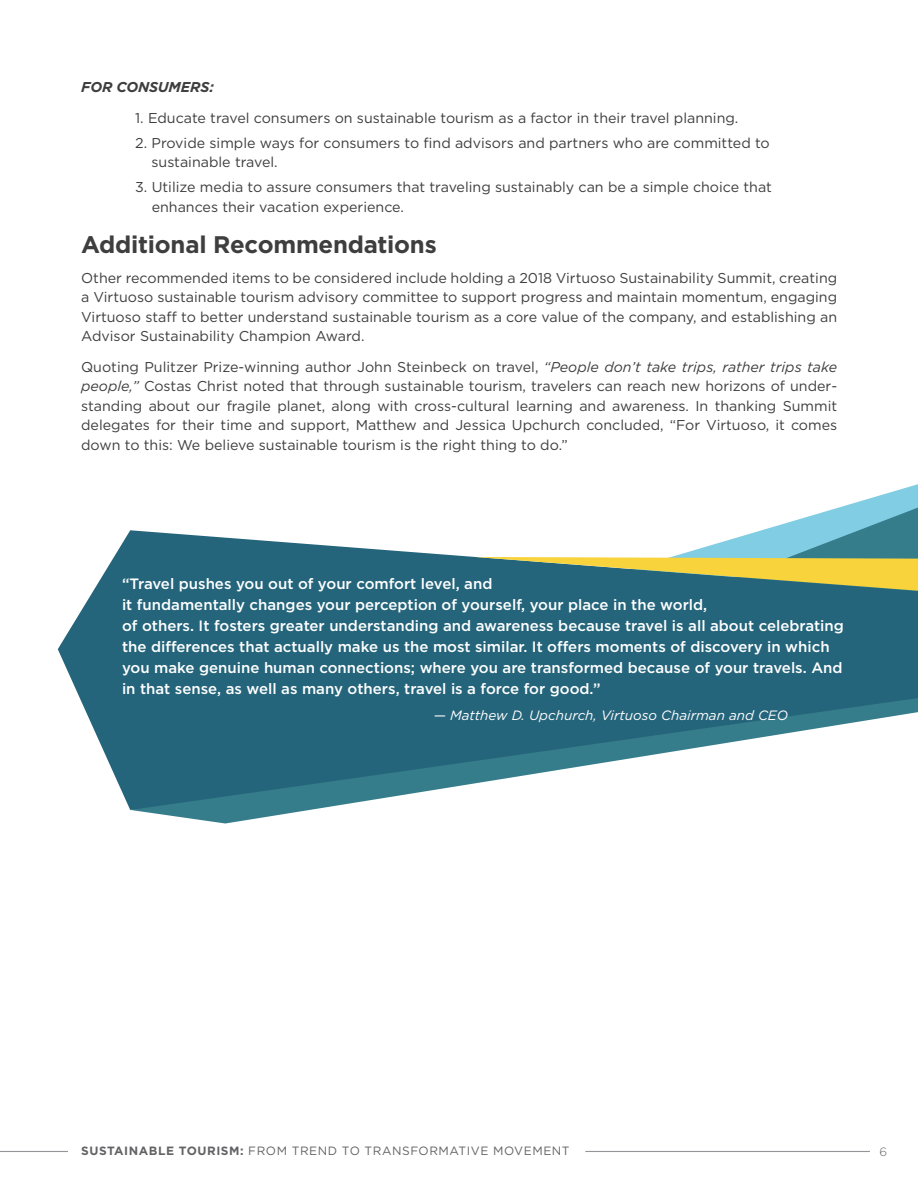
<style>
.page{position:relative;width:918px;height:1188px;background:#fff}
.page>*{position:absolute;margin:0;border:0;box-sizing:border-box;transform-origin:0 0}
.t1{font:700 24px "Gotham";letter-spacing:-.01em;color:#3e3e3f}
.t2{font:500 15px/21px "Gotham";color:#fff}
.t3{font:14.25px/19.5px "Gotham";color:#3e3e3f}
.t4{font:italic 700 14.25px "Gotham";letter-spacing:-.01em;color:#3e3e3f}
.t5{font:italic 13.5px "Gotham";color:#fff}
.t6{font:12px "Gotham";letter-spacing:.045em;color:#636366}
.t7{font:300 12px "Gotham";color:#636366}
.s1{font-style:italic}
.s2{font-weight:700}
</style>
<div class="page">
<hr style="left:0;top:1151px;width:68px;height:1px;background:#939598">
<hr style="left:585px;top:1151px;width:286px;height:1px;background:#939598">
<svg style="left:837px;top:484px;width:81px;height:24px"></svg>
<svg style="left:131px;top:508px;width:787px;height:316px"></svg>
<svg style="left:58px;top:530px;width:860px;height:280px;fill:#25657b"></svg>
<svg style="left:475px;top:557px;width:443px;height:34px;background:#8b9b5e"></svg>
<p class="t4" style="left:81px;top:79px;width:134px">FOR CONSUMERS:</p>
<p class="t3" style="left:135px;top:108px;width:605px">1. Educate travel consumers on sustainable tourism as a factor in their travel planning.</p>
<p class="t3" style="left:151px;top:133px;width:620px;text-indent:-16px">2. Provide simple ways for consumers to find advisors and partners who are committed to sustainable travel.</p>
<p class="t3" style="left:152px;top:177px;width:622px;text-indent:-17px">3. Utilize media to assure consumers that traveling sustainably can be a simple choice that enhances their vacation experience.</p>
<p class="t1" style="left:81px;top:230px;width:357px">Additional Recommendations</p>
<p class="t3" style="left:81px;top:268px;width:758px;text-align:justify">Other recommended items to be considered include holding a 2018 Virtuoso Sustainability Summit, creating a Virtuoso sustainable tourism advisory committee to support progress and maintain momentum, engaging Virtuoso staff to better understand sustainable tourism as a core value of the company, and establishing an Advisor Sustainability Champion Award.</p>
<p class="t3" style="left:81px;top:357px;width:758px;text-align:justify">Quoting Pulitzer Prize-winning author John Steinbeck on travel, <span class="s1">“People don’t take trips, rather trips take people,”</span> Costas Christ noted that through sustainable tourism, travelers can reach new horizons of under&shy;standing about our fragile planet, along with cross-cultural learning and awareness. In thanking Summit delegates for their time and support, Matthew and Jessica Upchurch concluded, “For Virtuoso, it comes down to this: We believe sustainable tourism is the right thing to do.”</p>
<p class="t2" style="left:122px;top:573px;width:723px">“Travel pushes you out of your comfort level, and<br>it fundamentally changes your perception of yourself, your place in the world,<br>of others. It fosters greater understanding and awareness because travel is all about celebrating the differences that actually make us the most similar. It offers moments of discovery in which you make genuine human connections; where you are transformed because of your travels. And in that sense, as well as many others, travel is a force for good.”</p>
<p class="t5" style="left:434px;top:707px;width:356px">— Matthew D. Upchurch, Virtuoso Chairman and CEO</p>
<p class="t6" style="left:81px;top:1143px;width:490px"><span class="s2">SUSTAINABLE TOURISM:</span> FROM TREND TO TRANSFORMATIVE MOVEMENT</p>
<p class="t7" style="left:880px;top:1145px;width:9px">6</p>
</div>
